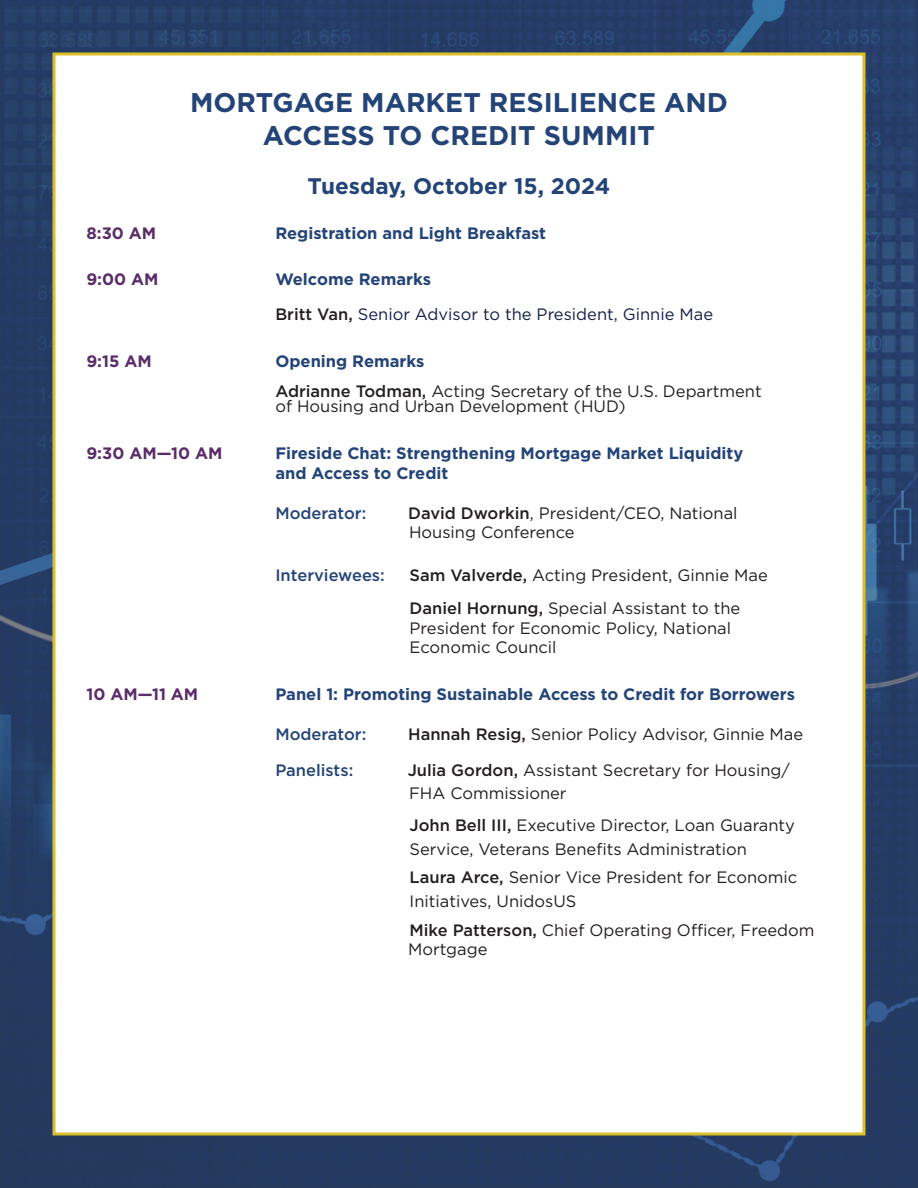
<style>
.page{position:relative;width:918px;height:1188px;background:#fff}
.page>*{position:absolute;margin:0;border:0;box-sizing:border-box;transform-origin:0 0}
.t1{font:700 27px/33px "Gotham";color:#244478;text-align:center}
.t2{font:700 22.5px "Gotham";color:#244478}
.Schedule_-_Mod_speaker_panel{font:16.5px/19.8px "Gotham";color:#231f20}
.Schedule_-_h1{font:700 16.5px/19.8px "Gotham";color:#244478}
.Schedule_-_h1-2{font:16.5px/15px "Gotham";color:#231f20}
.Schedule_-_h1-3{font:16.5px "Gotham";color:#131f48}
.Schedule_-_Mod_speaker_panel-2{font:500 16.5px "Gotham";color:#244478}
.t3{font:700 16.5px "Gotham";color:#5a2d69}
.s1{font-weight:500;color:#231f20}
.s2{font-weight:500}
</style>
<div class="page">
<img style="left:0;top:0;width:918px;height:1188px">
<div style="left:52px;top:52px;width:814px;height:1084px;background:#fff;border:3px solid #dbbf2b"></div>
<h1 class="t1" style="left:190px;top:85px;width:539px">MORTGAGE MARKET RESILIENCE AND<br>ACCESS TO CREDIT SUMMIT</h1>
<h4 class="t2" style="left:308px;top:171px;width:304px">Tuesday, October 15, 2024</h4>
<p class="t3" style="left:86px;top:222px;width:71px">8:30 AM</p>
<p class="Schedule_-_h1" style="left:275px;top:223px;width:272px">Registration and Light Breakfast</p>
<p class="t3" style="left:86px;top:269px;width:74px">9:00 AM</p>
<p class="Schedule_-_h1" style="left:275px;top:270px;width:157px">Welcome Remarks</p>
<p class="Schedule_-_h1-3" style="left:275px;top:304px;width:439px"><span class="s1">Britt Van,</span> Senior Advisor to the President, Ginnie Mae</p>
<p class="t3" style="left:86px;top:350px;width:67px">9:15 AM</p>
<p class="Schedule_-_h1" style="left:275px;top:351px;width:151px">Opening Remarks</p>
<p class="Schedule_-_h1-2" style="left:275px;top:384px;width:488px"><span class="s2">Adrianne Todman,</span> Acting Secretary of the U.S. Department of Housing and Urban Development (HUD)</p>
<p class="t3" style="left:86px;top:442px;width:138px">9:30 AM—10 AM</p>
<p class="Schedule_-_h1" style="left:275px;top:443px;width:469px">Fireside Chat: Strengthening Mortgage Market Liquidity and Access to Credit</p>
<p class="Schedule_-_Mod_speaker_panel-2" style="left:275px;top:502px;width:92px">Moderator:</p>
<p class="Schedule_-_Mod_speaker_panel" style="left:408px;top:502px;width:331px"><span class="s2">David Dworkin</span>, President/CEO, National<br>Housing Conference</p>
<p class="Schedule_-_Mod_speaker_panel-2" style="left:275px;top:565px;width:111px">Interviewees:</p>
<p class="Schedule_-_Mod_speaker_panel" style="left:410px;top:565px;width:360px"><span class="s2">Sam Valverde,</span> Acting President, Ginnie Mae</p>
<p class="Schedule_-_Mod_speaker_panel" style="left:410px;top:598px;width:332px"><span class="s2">Daniel Hornung,</span> Special Assistant to the<br>President for Economic Policy, National<br>Economic Council</p>
<p class="t3" style="left:86px;top:684px;width:113px">10 AM—11 AM</p>
<p class="Schedule_-_h1" style="left:275px;top:684px;width:521px">Panel 1: Promoting Sustainable Access to Credit for Borrowers</p>
<p class="Schedule_-_Mod_speaker_panel-2" style="left:275px;top:723px;width:92px">Moderator:</p>
<p class="Schedule_-_Mod_speaker_panel" style="left:408px;top:724px;width:397px"><span class="s2">Hannah Resig,</span> Senior Policy Advisor, Ginnie Mae</p>
<p class="Schedule_-_Mod_speaker_panel-2" style="left:275px;top:759px;width:79px">Panelists:</p>
<p class="Schedule_-_Mod_speaker_panel" style="left:408px;top:760px;width:384px"><span class="s2">Julia Gordon,</span> Assistant Secretary for Housing/</p>
<p class="Schedule_-_Mod_speaker_panel" style="left:409px;top:783px;width:159px">FHA Commissioner</p>
<p class="Schedule_-_Mod_speaker_panel" style="left:410px;top:815px;width:387px"><span class="s2">John Bell III,</span> Executive Director, Loan Guaranty</p>
<p class="Schedule_-_Mod_speaker_panel" style="left:410px;top:834px;width:389px;line-height:28.8px">Service, Veterans Benefits Administration<br><span class="s2">Laura Arce,</span> Senior Vice President for Economic</p>
<p class="Schedule_-_Mod_speaker_panel" style="left:410px;top:886px;width:407px;line-height:28.8px">Initiatives, UnidosUS<br><span class="s2">Mike Patterson,</span> Chief Operating Officer, Freedom</p>
<p class="Schedule_-_Mod_speaker_panel" style="left:408px;top:939px;width:81px">Mortgage</p>
</div>
